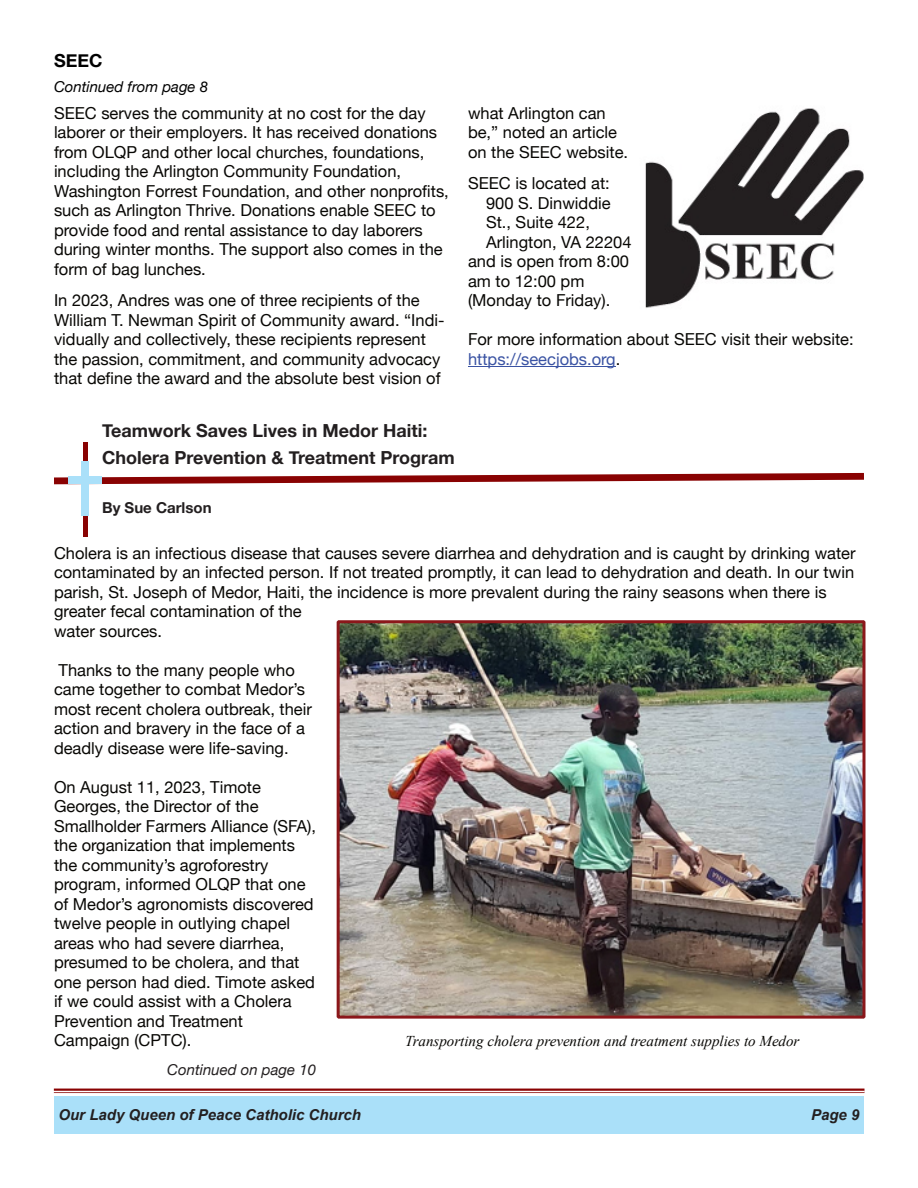
<style>
.page{position:relative;width:918px;height:1188px;background:#fff}
.page>*{position:absolute;margin:0;border:0;box-sizing:border-box;transform-origin:0 0}
.t1{font:700 18px/27px "Helvetica Neue";color:#231f20}
.t2{font:700 18px "Helvetica Neue";color:#000}
.t3{font:16.5px/19.5px "Helvetica Neue";color:#080704}
.t4{font:italic 15px "Times New Roman";color:#080704}
.t5{font:italic 700 15px "Arial";color:#231f20}
.t6{font:italic 15px "Helvetica Neue";color:#000}
.t7{font:italic 15px "Helvetica Neue";color:#231f20}
.t8{font:700 15px "Helvetica Neue";color:#231f20}
.s1{color:#3a53a3}
</style>
<div class="page">
<div style="left:54px;top:1096px;width:810px;height:38px;background:#aae0f9"></div>
<svg style="left:53px;top:1088px;width:812px;height:6px"></svg>
<svg style="left:54px;top:473px;width:810px;height:11px"></svg>
<hr style="left:83px;top:443px;width:4px;height:94px;background:#890202">
<div style="left:81px;top:461px;width:8px;height:54px;background:#aae0f9"></div>
<div style="left:68px;top:476px;width:34px;height:7px;background:#aae0f9"></div>
<img style="left:645px;top:108px;width:219px;height:200px">
<img style="left:341px;top:624px;width:521px;height:391px">
<div style="left:337px;top:620px;width:529px;height:399px;border:3px solid #8b171a"></div>
<hr style="left:468px;top:366px;width:148px;height:1px;background:#3a53a3">
<p class="t2" style="left:54px;top:49px;width:50px">SEEC</p>
<p class="t6" style="left:54px;top:78px;width:156px">Continued from page 8</p>
<p class="t3" style="left:54px;top:103px;width:396px">SEEC serves the community at no cost for the day laborer or their employers. It has received donations from OLQP and other local churches, foundations, including the Arlington Community Foundation, Washington Forrest Foundation, and other nonprofits, such as Arlington Thrive. Donations enable SEEC to provide food and rental assistance to day laborers during winter months. The support also comes in the form of bag lunches.</p>
<p class="t3" style="left:54px;top:290px;width:392px">In 2023, Andres was one of three recipients of the William T. Newman Spirit of Community award. “Indi&shy;vidually and collectively, these recipients represent the passion, commitment, and community advocacy that define the award and the absolute best vision of</p>
<p class="t3" style="left:468px;top:103px;width:162px">what Arlington can be,” noted an article on the SEEC website.</p>
<p class="t3" style="left:468px;top:173px;width:143px">SEEC is located at:</p>
<p class="t3" style="left:486px;top:193px;width:126px">900 S. Dinwiddie</p>
<p class="t3" style="left:486px;top:212px;width:105px">St., Suite 422,</p>
<p class="t3" style="left:486px;top:232px;width:147px">Arlington, VA 22204</p>
<p class="t3" style="left:468px;top:251px;width:163px">and is open from 8:00</p>
<p class="t3" style="left:468px;top:271px;width:118px">am to 12:00 pm</p>
<p class="t3" style="left:468px;top:290px;width:144px">(Monday to Friday).</p>
<p class="t3" style="left:468px;top:329px;width:387px">For more information about SEEC visit their website: <span class="s1">https://seecjobs.org</span>.</p>
<p class="t1" style="left:102px;top:416px;width:354px">Teamwork Saves Lives in Medor Haiti:<br>Cholera Prevention &amp; Treatment Program</p>
<p class="t8" style="left:102px;top:498px;width:111px">By Sue Carlson</p>
<p class="t3" style="left:54px;top:543px;width:803px">Cholera is an infectious disease that causes severe diarrhea and dehydration and is caught by drinking water contaminated by an infected person. If not treated promptly, it can lead to dehydration and death. In our twin parish, St. Joseph of Medor, Haiti, the incidence is more prevalent during the rainy seasons when there is greater fecal contamination of the<br>water sources.</p>
<p class="t3" style="left:54px;top:660px;width:259px">Thanks to the many people who came together to combat Medor’s most recent cholera outbreak, their action and bravery in the face of a deadly disease were life-saving.</p>
<p class="t3" style="left:54px;top:777px;width:264px">On August 11, 2023, Timote<br>Georges, the Director of the<br>Smallholder Farmers Alliance (SFA), the organization that implements the community’s agroforestry program, informed OLQP that one of Medor’s agronomists discovered twelve people in outlying chapel areas who had severe diarrhea, presumed to be cholera, and that one person had died. Timote asked if we could assist with a Cholera<br>Prevention and Treatment<br>Campaign (CPTC).</p>
<p class="t4" style="left:405px;top:1036px;width:396px">Transporting cholera prevention and treatment supplies to Medor</p>
<p class="t7" style="left:167px;top:1060px;width:150px">Continued on page 10</p>
<p class="t5" style="left:58px;top:1110px;width:304px">Our Lady Queen of Peace Catholic Church</p>
<p class="t5" style="left:811px;top:1110px;width:50px">Page 9</p>
</div>
